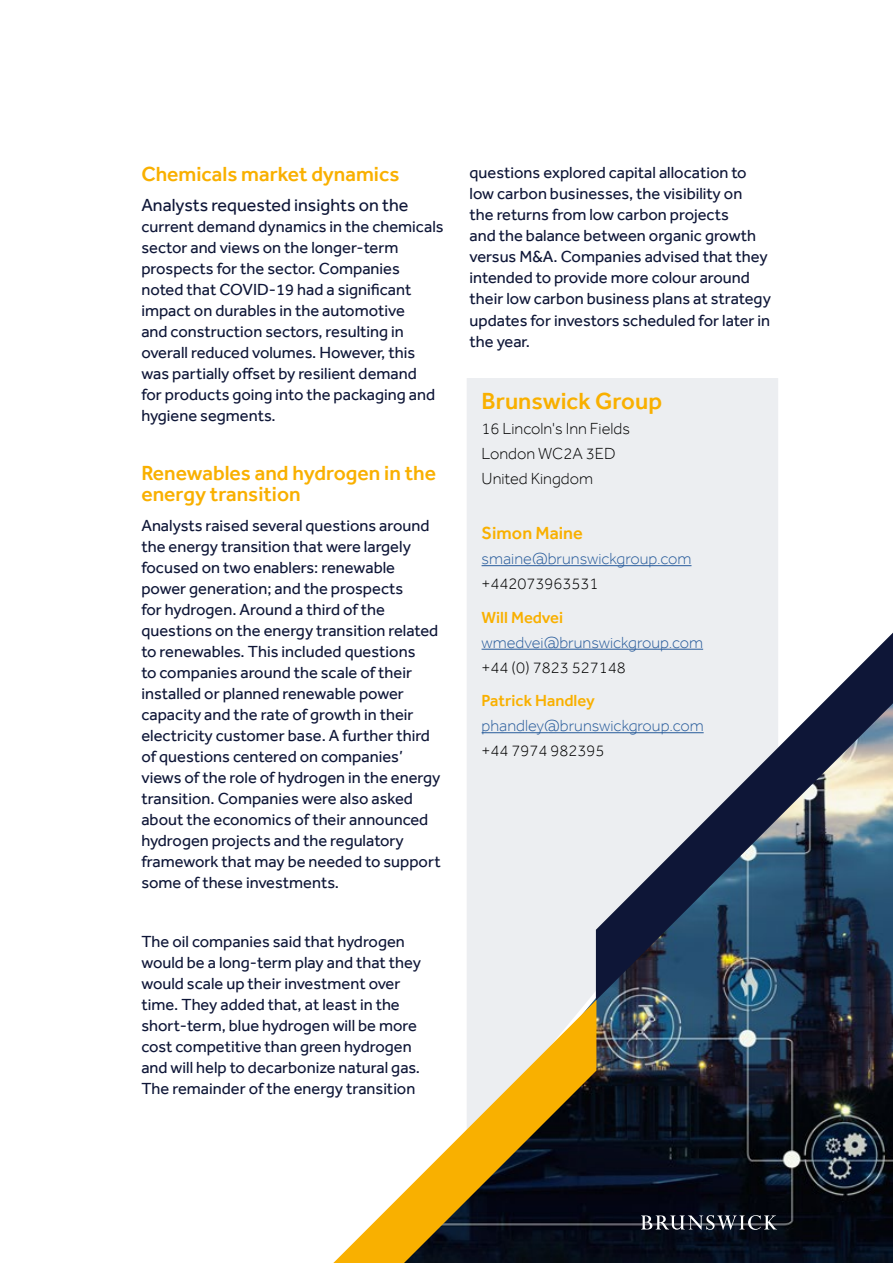
<style>
.page{position:relative;width:893px;height:1263px;background:#fff}
.page>*{position:absolute;margin:0;border:0;box-sizing:border-box;transform-origin:0 0}
.t1{font:500 24px "Effra";color:#f9b000}
.t2{font:500 21px/21px "Effra";color:#f9b000}
.t3{font:18px "Effra";color:#0e1637}
.t4{font:500 18px "Effra";color:#f9b000}
.t5{font:16.5px/21px "Effra";color:#0e1637}
.t6{font:300 16.5px/25px "Effra";color:#000}
.t7{font:300 16.5px "Effra";color:#275b9b}
.t8{font:500 16.5px "Effra";color:#f9b000}
</style>
<div class="page">
<img style="left:596px;top:1000px;width:297px;height:263px">
<svg style="left:641px;top:1215px;width:136px;height:15px;background:#51555e"></svg>
<svg style="left:467px;top:378px;width:311px;height:770px;background:#b9bec4"></svg>
<hr style="left:482px;top:565px;width:209px;height:1px;background:#275b9b">
<hr style="left:482px;top:649px;width:221px;height:1px;background:#275b9b">
<hr style="left:482px;top:732px;width:222px;height:1px;background:#275b9b">
<svg style="left:596px;top:378px;width:297px;height:622px;fill:#eceef1"></svg>
<svg style="left:333px;top:1000px;width:263px;height:263px"></svg>
<p class="t2" style="left:141px;top:164px;width:259px">Chemicals market dynamics</p>
<p class="t3" style="left:141px;top:194px;width:269px">Analysts requested insights on the</p>
<p class="t5" style="left:141px;top:216px;width:304px">current demand dynamics in the chemicals sector and views on the longer-term prospects for the sector. Companies noted that COVID-19 had a significant impact on durables in the automotive<br>and construction sectors, resulting in overall reduced volumes. However, this was partially offset by resilient demand<br>for products going into the packaging and hygiene segments.</p>
<p class="t2" style="left:141px;top:462px;width:296px">Renewables and hydrogen in the energy transition</p>
<p class="t5" style="left:141px;top:514px;width:301px">Analysts raised several questions around the energy transition that were largely focused on two enablers: renewable power generation; and the prospects<br>for hydrogen. Around a third of the questions on the energy transition related to renewables. This included questions<br>to companies around the scale of their installed or planned renewable power capacity and the rate of growth in their electricity customer base. A further third of questions centered on companies’ views of the role of hydrogen in the energy transition. Companies were also asked about the economics of their announced hydrogen projects and the regulatory framework that may be needed to support some of these investments.</p>
<p class="t5" style="left:141px;top:930px;width:281px">The oil companies said that hydrogen would be a long-term play and that they would scale up their investment over time. They added that, at least in the short-term, blue hydrogen will be more cost competitive than green hydrogen and will help to decarbonize natural gas.<br>The remainder of the energy transition</p>
<p class="t5" style="left:470px;top:162px;width:303px">questions explored capital allocation to low carbon businesses, the visibility on<br>the returns from low carbon projects<br>and the balance between organic growth versus M&amp;A. Companies advised that they intended to provide more colour around their low carbon business plans at strategy updates for investors scheduled for later in the year.</p>
<h1 class="t1" style="left:482px;top:387px;width:182px">Brunswick Group</h1>
<p class="t6" style="left:482px;top:416px;width:150px">16 Lincoln's Inn Fields<br>London WC2A 3ED<br>United Kingdom</p>
<p class="t4" style="left:482px;top:522px;width:103px">Simon Maine</p>
<p class="t7" style="left:482px;top:549px;width:211px">smaine@brunswickgroup.com</p>
<p class="t6" style="left:482px;top:571px;width:118px">+442073963531</p>
<p class="t8" style="left:482px;top:607px;width:83px">Will Medvei</p>
<p class="t7" style="left:482px;top:632px;width:223px">wmedvei@brunswickgroup.com</p>
<p class="t6" style="left:482px;top:654px;width:146px">+44 (0) 7823 527148</p>
<p class="t8" style="left:482px;top:691px;width:115px">Patrick Handley</p>
<p class="t7" style="left:482px;top:716px;width:224px">phandley@brunswickgroup.com</p>
<p class="t6" style="left:482px;top:738px;width:124px">+44 7974 982395</p>
</div>
